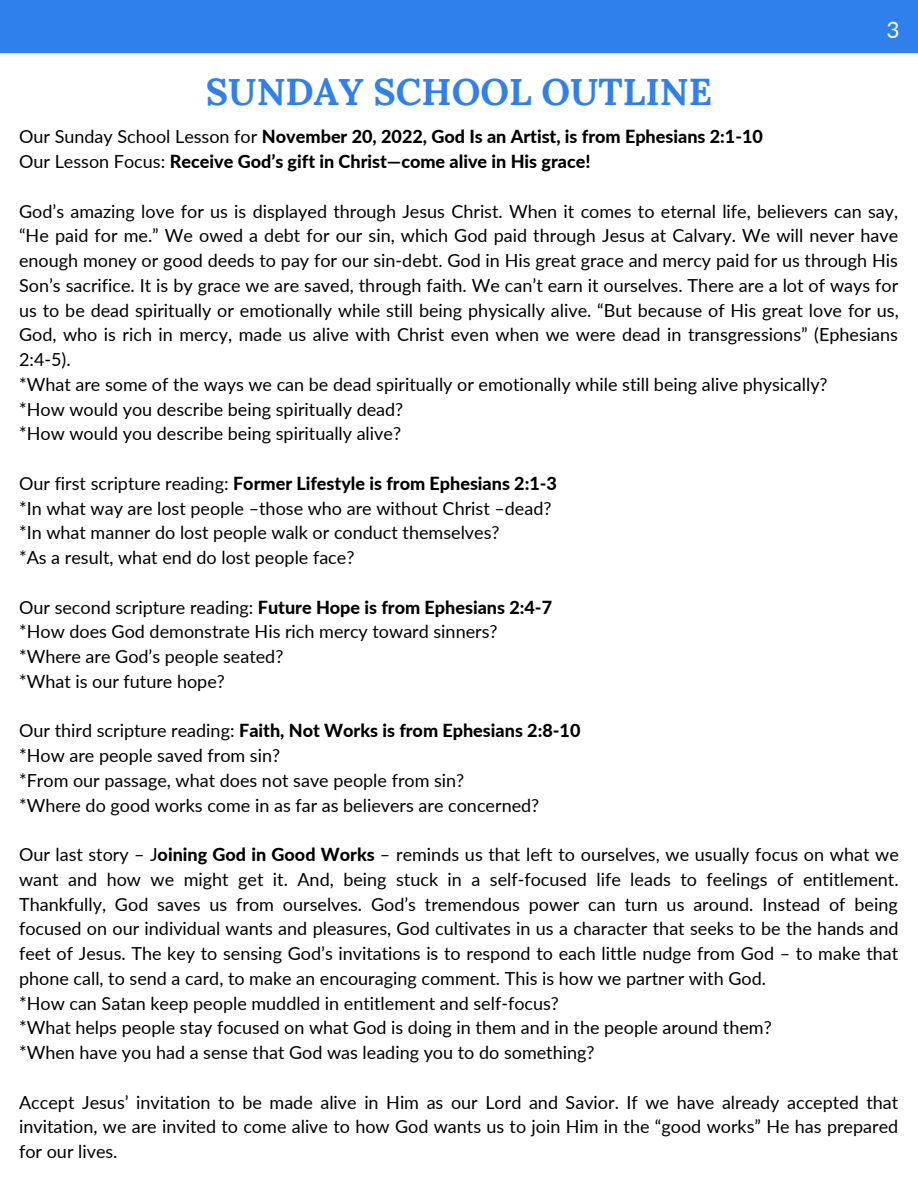
<style>
.page{position:relative;width:918px;height:1188px;background:#fff}
.page>*{position:absolute;margin:0;border:0;box-sizing:border-box;transform-origin:0 0}
.t1{font:700 37.35px "Lora";color:#2f80ec}
.t2{font:22.65px "Lato";color:#fff}
.t3{font:18px/24.8px "Lato";color:#000}
.t4{font:800 18px/24.8px "Lato";color:#000}
.s1{font-weight:400}
.s2{font-weight:800}
</style>
<div class="page">
<div style="left:0;top:0;width:918px;height:53px;background:#2f80ec"></div>
<h1 class="t1" style="left:206px;top:67px;width:508px">SUNDAY SCHOOL OUTLINE</h1>
<p class="t2" style="left:886px;top:15px;width:15px">3</p>
<p class="t4" style="left:19px;top:124px;width:745px"><span class="s1">Our Sunday School Lesson for</span> November 20, 2022, God Is an Artist, is from Ephesians 2:1-10<br><span class="s1">Our Lesson Focus:</span> Receive God’s gift in Christ—come alive in His grace!</p>
<p class="t3" style="left:19px;top:198px;width:881px">God’s amazing love for us is displayed through Jesus Christ. When it comes to eternal life, believers can say, “He paid for me.” We owed a debt for our sin, which God paid through Jesus at Calvary. We will never have enough money or good deeds to pay for our sin-debt. God in His great grace and mercy paid for us through His Son’s sacrifice. It is by grace we are saved, through faith. We can’t earn it ourselves. There are a lot of ways for us to be dead spiritually or emotionally while still being physically alive. “But because of His great love for us, God, who is rich in mercy, made us alive with Christ even when we were dead in transgressions” (Ephesians 2:4-5).<br>*What are some of the ways we can be dead spiritually or emotionally while still being alive physically?<br>*How would you describe being spiritually dead?<br>*How would you describe being spiritually alive?</p>
<p class="t3" style="left:19px;top:471px;width:539px">Our first scripture reading: <span class="s2">Former Lifestyle is from Ephesians 2:1-3 </span>*In what way are lost people –those who are without Christ –dead? *In what manner do lost people walk or conduct themselves?<br>*As a result, what end do lost people face?</p>
<p class="t3" style="left:19px;top:594px;width:535px">Our second scripture reading: <span class="s2">Future Hope is from Ephesians 2:4-7 </span>*How does God demonstrate His rich mercy toward sinners? *Where are God’s people seated?<br>*What is our future hope?</p>
<p class="t3" style="left:19px;top:718px;width:563px">Our third scripture reading: <span class="s2">Faith, Not Works is from Ephesians 2:8-10 </span>*How are people saved from sin?<br>*From our passage, what does not save people from sin?<br>*Where do good works come in as far as believers are concerned?</p>
<p class="t3" style="left:19px;top:842px;width:881px">Our last story – J<span class="s2">oining God in Good Works</span> – reminds us that left to ourselves, we usually focus on what we want and how we might get it. And, being stuck in a self-focused life leads to feelings of entitlement.<br>Thankfully, God saves us from ourselves. God’s tremendous power can turn us around. Instead of being focused on our individual wants and pleasures, God cultivates in us a character that seeks to be the hands and feet of Jesus. The key to sensing God’s invitations is to respond to each little nudge from God – to make that phone call, to send a card, to make an encouraging comment. This is how we partner with God.<br>*How can Satan keep people muddled in entitlement and self-focus?<br>*What helps people stay focused on what God is doing in them and in the people around them?<br>*When have you had a sense that God was leading you to do something?</p>
<p class="t3" style="left:19px;top:1089px;width:881px;text-align:justify">Accept Jesus’ invitation to be made alive in Him as our Lord and Savior. If we have already accepted that invitation, we are invited to come alive to how God wants us to join Him in the “good works” He has prepared for our lives.</p>
</div>
